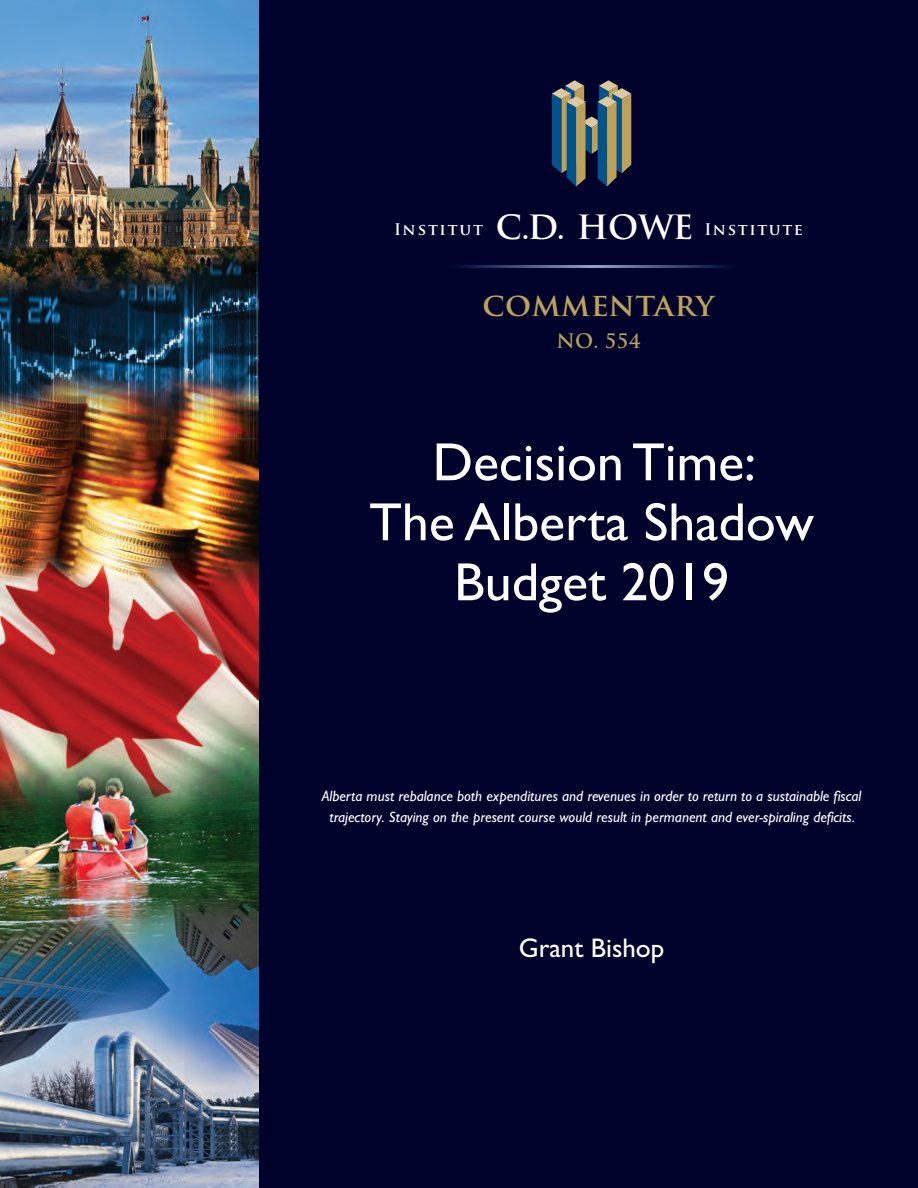
<style>
.page{position:relative;width:918px;height:1188px;background:#fff}
.page>*{position:absolute;margin:0;border:0;box-sizing:border-box;transform-origin:0 0}
.t1{font:54px/60px "Gill Sans";color:#fff;text-align:center}
.t2{font:700 31.5px "Trajan Pro";letter-spacing:.015em;color:#bda15a}
.t3{font:27px "Gill Sans";color:#fff}
.t4{font:700 19.5px "Trajan Pro";color:#bda15a}
.t5{font:700 15.75px "Trajan Pro";letter-spacing:.1em;color:#fff}
.t6{font:italic 15px/21px "Gill Sans";color:#fff;text-align:center}
.s1{font-size:32.55px}
</style>
<div class="page">
<div style="left:1px;top:0;width:917px;height:1188px;background:#00022c"></div>
<svg style="left:552px;top:80px;width:79px;height:107px"></svg>
<svg style="left:455px;top:266px;width:276px;height:1px"></svg>
<img style="left:0;top:0;width:258px;height:1188px">
<p class="t5" style="left:394px;top:219px;width:410px">Institut <span class="s1">C.D. HOWE</span> Institute</p>
<p class="t2" style="left:483px;top:285px;width:234px">commentary</p>
<p class="t4" style="left:557px;top:328px;width:85px">NO. 554</p>
<p class="t1" style="left:369px;top:433px;width:446px">Decision Time:<br>The Alberta Shadow<br>Budget 2019</p>
<p class="t6" style="left:322px;top:786px;width:541px">Alberta must rebalance both expenditures and revenues in order to return to a sustainable fiscal trajectory. Staying on the present course would result in permanent and ever-spiraling deficits.</p>
<p class="t3" style="left:519px;top:932px;width:147px">Grant Bishop</p>
</div>
